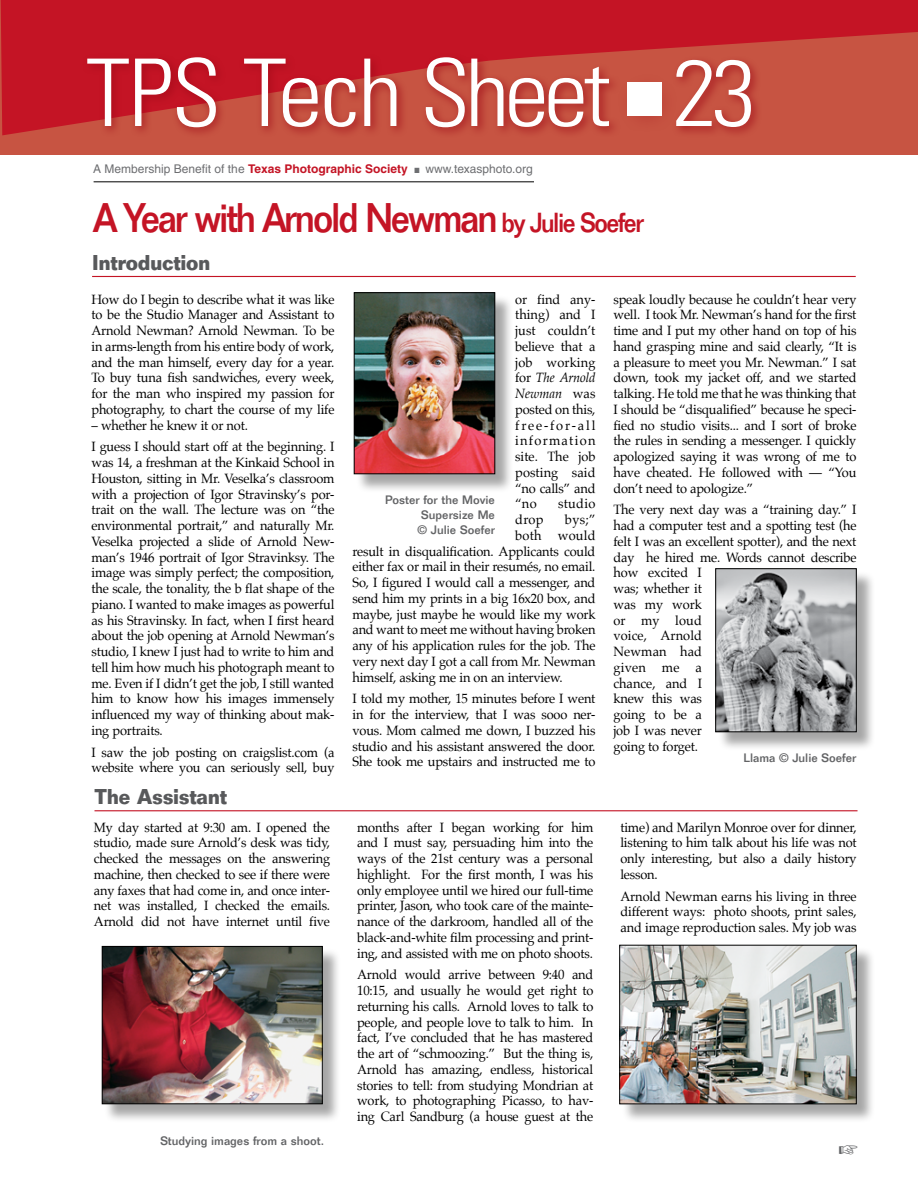
<style>
.page{position:relative;width:918px;height:1188px;background:#fff}
.page>*{position:absolute;margin:0;border:0;box-sizing:border-box;transform-origin:0 0}
.Main_Text_for_newsle{font:300 condensed 93.3px "Univers";letter-spacing:-.05em;color:#fff;scale:1.07 1}
.Big_Headlines{font:500 40.5px "Folio";letter-spacing:-.06em;color:#c41425;scale:.9 1}
.Small_Headlines{font:700 21px "Folio";letter-spacing:-.015em;color:#58595b;scale:.9 1}
.Main_text_for_Tech_S{font:13.5px/15.8px "Palatino";letter-spacing:-.015em;color:#000;text-align:justify;scale:.95 1}
.Main_text_for_Tech_S-2{font:13.5px "Palatino";letter-spacing:.015em;color:#000;scale:.95 1}
.Picture_Text{font:500 12px/15px "Folio";color:#636466;text-align:right}
.t1{font:700 12px "Helvetica";color:#c41425}
.t2{font:12px "Helvetica";color:#6d6e71}
.s1{font-weight:400;color:#6d6e71}
.s2{font-size:27px}
.s3{font-style:italic}
</style>
<div class="page">
<div style="left:0;top:0;width:918px;height:154px;background:#c75442"></div>
<svg style="left:1px;top:0;width:917px;height:135px;fill:#c41425"></svg>
<div style="left:82px;top:52px;width:680px;height:86px;background:#9e0917;opacity:.7"></div>
<hr style="left:92px;top:276px;width:764px;height:1px;background:#c41425">
<div style="left:616px;top:71px;width:63px;height:62px;background:#c65341"></div>
<img style="left:627px;top:82px;width:34px;height:33px">
<hr style="left:94px;top:182px;width:440px;height:1px;background:#000">
<hr style="left:94px;top:810px;width:764px;height:1px;background:#c41425">
<div style="left:104px;top:948px;width:238px;height:175px;background:#000;opacity:.35"></div>
<img style="left:104px;top:948px;width:216px;height:154px">
<div style="left:102px;top:946px;width:220px;height:158px;border:1px solid #000"></div>
<div style="left:621px;top:947px;width:254px;height:176px;background:#000;opacity:.35"></div>
<img style="left:622px;top:947px;width:232px;height:155px">
<div style="left:356px;top:295px;width:158px;height:198px;background:#000;opacity:.35"></div>
<img style="left:356px;top:294px;width:137px;height:178px">
<div style="left:354px;top:292px;width:141px;height:182px;border:1px solid #000"></div>
<div style="left:717px;top:571px;width:159px;height:180px;background:#000;opacity:.35"></div>
<img style="left:718px;top:570px;width:136px;height:160px">
<div style="left:716px;top:568px;width:140px;height:164px;border:1px solid #000"></div>
<p class="Main_Text_for_newsle" style="left:86px;top:37px;width:628px">TPS Tech Sheet 23</p>
<p class="t1" style="left:93px;top:162px;width:316px"><span class="s1">A Membership Benefit of the</span> Texas Photographic Society</p>
<p class="t2" style="left:426px;top:162px;width:109px">www.texasphoto.org</p>
<p class="Big_Headlines" style="left:94px;top:193px;width:613px">A Year with Arnold Newman <span class="s2">by Julie Soefer</span></p>
<p class="Small_Headlines" style="left:92px;top:249px;width:133px">Introduction</p>
<p class="Main_text_for_Tech_S" style="left:92px;top:291px;width:257px">How do I begin to describe what it was like to be the Studio Manager and Assistant to Arnold Newman? Arnold Newman. To be in arms-length from his entire body of work, and the man himself, every day for a year.<br>To buy tuna fish sandwiches, every week, for the man who inspired my passion for photography, to chart the course of my life</p>
<p class="Main_text_for_Tech_S" style="left:92px;top:417px;width:166px">– whether he knew it or not.</p>
<p class="Main_text_for_Tech_S" style="left:92px;top:439px;width:257px">I guess I should start off at the beginning. I was 14, a freshman at the Kinkaid School in Houston, sitting in Mr. Veselka’s classroom with a projection of Igor Stravinsky’s por&shy;trait on the wall. The lecture was on “the environmental portrait,” and naturally Mr.<br>Veselka projected a slide of Arnold New&shy;man’s 1946 portrait of Igor Stravinksy. The image was simply perfect; the composition, the scale, the tonality, the b flat shape of the piano. I wanted to make images as powerful as his Stravinsky. In fact, when I first heard about the job opening at Arnold Newman’s studio, I knew I just had to write to him and tell him how much his photograph meant to me. Even if I didn’t get the job, I still wanted him to know how his images immensely influenced my way of thinking about mak&shy;ing portraits.</p>
<p class="Main_text_for_Tech_S" style="left:92px;top:744px;width:257px">I saw the job posting on craigslist.com (a website where you can seriously sell, buy</p>
<p class="Small_Headlines" style="left:94px;top:784px;width:149px">The Assistant</p>
<p class="Main_text_for_Tech_S" style="left:515px;top:291px;width:86px">or find any&shy;thing) and I just couldn’t believe that a job working for <span class="s3">The Arnold Newman</span> was posted on this, free-for-all information site. The job posting said “no calls” and “no</p>
<p class="Picture_Text" style="left:385px;top:492px;width:111px">Poster for the Movie<br>Supersize Me</p>
<p class="Picture_Text" style="left:418px;top:522px;width:79px">© Julie Soefer</p>
<p class="Main_text_for_Tech_S" style="left:558px;top:496px;width:41px">studio</p>
<p class="Main_text_for_Tech_S" style="left:515px;top:512px;width:31px">drop</p>
<p class="Main_text_for_Tech_S" style="left:565px;top:512px;width:34px">bys;”</p>
<p class="Main_text_for_Tech_S-2" style="left:515px;top:524px;width:86px">both would</p>
<p class="Main_text_for_Tech_S" style="left:352px;top:543px;width:257px">result in disqualification. Applicants could</p>
<p class="Main_text_for_Tech_S" style="left:352px;top:559px;width:257px">either fax or mail in their resumés, no email.</p>
<p class="Main_text_for_Tech_S" style="left:352px;top:575px;width:257px">So, I figured I would call a messenger, and</p>
<p class="Main_text_for_Tech_S" style="left:352px;top:590px;width:257px">send him my prints in a big 16x20 box, and</p>
<p class="Main_text_for_Tech_S" style="left:352px;top:606px;width:257px">maybe, just maybe he would like my work</p>
<p class="Main_text_for_Tech_S" style="left:352px;top:622px;width:257px">and want to meet me without having broken</p>
<p class="Main_text_for_Tech_S" style="left:352px;top:638px;width:257px">any of his application rules for the job. The</p>
<p class="Main_text_for_Tech_S" style="left:352px;top:653px;width:257px">very next day I got a call from Mr. Newman</p>
<p class="Main_text_for_Tech_S" style="left:352px;top:669px;width:223px">himself, asking me in on an interview.</p>
<p class="Main_text_for_Tech_S" style="left:352px;top:691px;width:257px">I told my mother, 15 minutes before I went in for the interview, that I was sooo ner&shy;vous. Mom calmed me down, I buzzed his studio and his assistant answered the door.<br>She took me upstairs and instructed me to</p>
<p class="Main_text_for_Tech_S" style="left:94px;top:819px;width:250px">My day started at 9:30 am. I opened the studio, made sure Arnold’s desk was tidy, checked the messages on the answering machine, then checked to see if there were any faxes that had come in, and once inter&shy;net was installed, I checked the emails.<br>Arnold did not have internet until five</p>
<p class="Main_text_for_Tech_S" style="left:357px;top:819px;width:250px">months after I began working for him and I must say, persuading him into the ways of the 21st century was a personal highlight. For the first month, I was his only employee until we hired our full-time printer, Jason, who took care of the mainte&shy;nance of the darkroom, handled all of the black-and-white film processing and print&shy;ing, and assisted with me on photo shoots.</p>
<p class="Main_text_for_Tech_S" style="left:357px;top:967px;width:250px">Arnold would arrive between 9:40 and 10:15, and usually he would get right to returning his calls. Arnold loves to talk to people, and people love to talk to him. In fact, I’ve concluded that he has mastered the art of “schmoozing.” But the thing is, Arnold has amazing, endless, historical stories to tell: from studying Mondrian at work, to photographing Picasso, to hav&shy;ing Carl Sandburg (a house guest at the</p>
<p class="Picture_Text" style="left:160px;top:1133px;width:165px">Studying images from a shoot.</p>
<p class="Main_text_for_Tech_S" style="left:614px;top:291px;width:257px">speak loudly because he couldn’t hear very well. I took Mr. Newman’s hand for the first time and I put my other hand on top of his hand grasping mine and said clearly, “It is a pleasure to meet you Mr. Newman.” I sat down, took my jacket off, and we started talking. He told me that he was thinking that I should be “disqualified” because he speci&shy;fied no studio visits... and I sort of broke the rules in sending a messenger. I quickly apologized saying it was wrong of me to have cheated. He followed with — “You don’t need to apologize.”</p>
<p class="Main_text_for_Tech_S" style="left:614px;top:502px;width:257px;text-align:left">The very next day was a “training day.” I had a computer test and a spotting test (he felt I was an excellent spotter), and the next day he hired me. Words cannot describe how excited I<br>was; whether it<br>was my work<br>or my loud<br>voice, Arnold<br>Newman had<br>given me a<br>chance, and I<br>knew this was<br>going to be a<br>job I was never<br>going to forget.</p>
<p class="Picture_Text" style="left:743px;top:750px;width:115px">Llama © Julie Soefer</p>
<p class="Main_text_for_Tech_S" style="left:620px;top:819px;width:250px">time) and Marilyn Monroe over for dinner, listening to him talk about his life was not only interesting, but also a daily history lesson.</p>
<p class="Main_text_for_Tech_S" style="left:620px;top:888px;width:250px">Arnold Newman earns his living in three different ways: photo shoots, print sales, and image reproduction sales. My job was</p>
</div>
